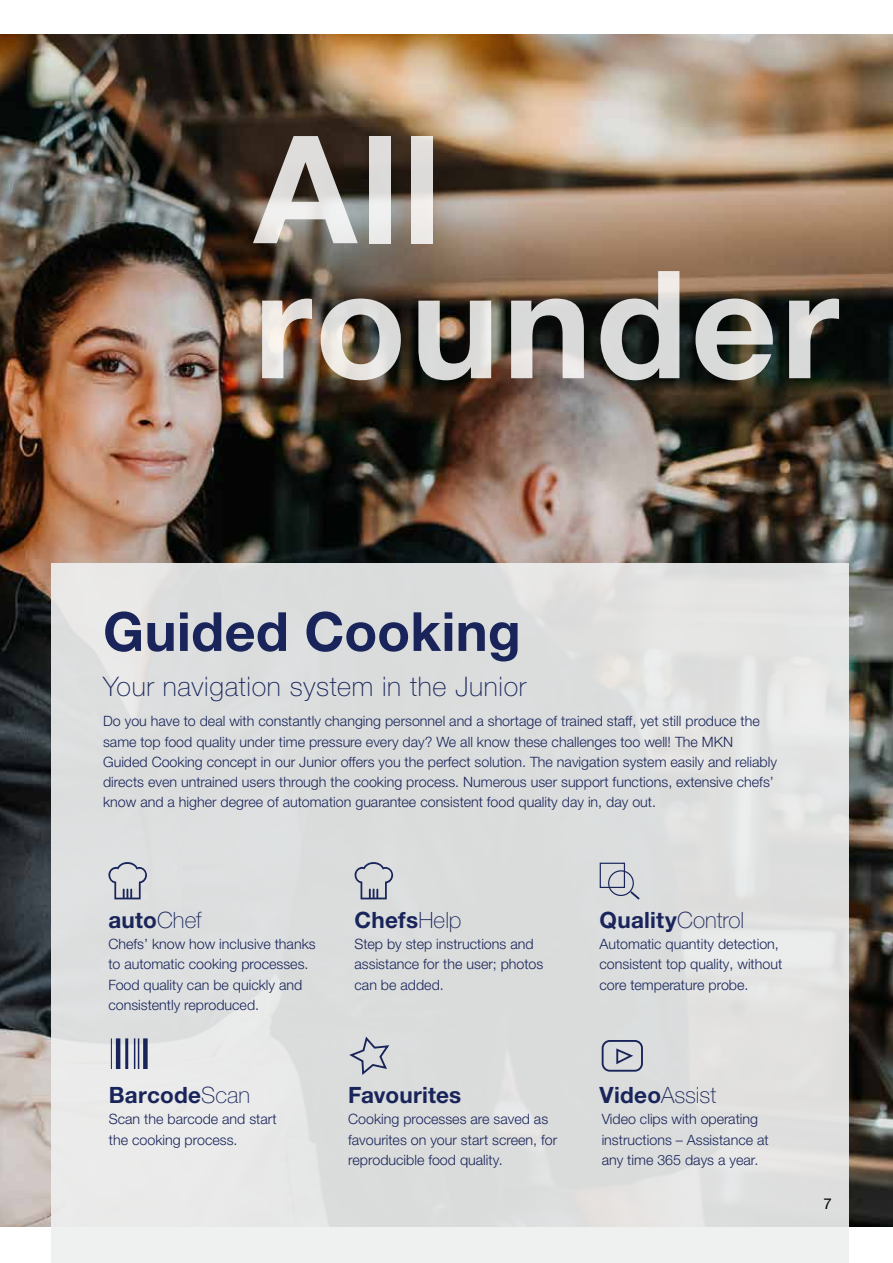
<style>
.page{position:relative;width:893px;height:1263px;background:#fff}
.page>*{position:absolute;margin:0;border:0;box-sizing:border-box;transform-origin:0 0}
.t1{font:700 150px/135px "Helvetica Neue LTW1 G";letter-spacing:.025em;color:#fff}
.t2{font:700 54px "Helvetica Neue LTW1 G";letter-spacing:.005em;color:#19255a}
.t3{font:100 27px "Helvetica Neue LTW1 G";letter-spacing:.025em;color:#19255a}
.t4{font:700 22.5px "Helvetica Neue LTW1 G";letter-spacing:.01em;color:#19255a}
.t5{font:100 22.5px "Helvetica Neue LTW1 G";color:#19255a}
.t6{font:15px "Helvetica Neue LTW1 G";color:#000}
.t7{font:300 14.25px/20.2px "Helvetica Neue LTW1 G";color:#19255a}
.s1{font-weight:100}
.s2{font-weight:700}
</style>
<div class="page">
<img style="left:0;top:34px;width:893px;height:1193px">
<div style="left:51px;top:563px;width:797px;height:700px;background:linear-gradient(to bottom,#dcdddd,#e3e4e4)"></div>
<svg style="left:348px;top:1036px;width:42px;height:40px;background:#bfc2ca"></svg>
<div style="left:602px;top:1040px;width:41px;height:32px;border:2px solid #19255a;border-radius:7px"></div>
<svg style="left:615px;top:1047px;width:20px;height:19px"></svg>
<div style="left:608px;top:870px;width:26px;height:26px;border:1px solid #19255a;border-radius:50%"></div>
<svg style="left:628px;top:889px;width:14px;height:12px"></svg>
<div style="left:600px;top:863px;width:25px;height:25px;border:1px solid #19255a"></div>
<svg style="left:355px;top:862px;width:38px;height:37px"></svg>
<svg style="left:108px;top:862px;width:39px;height:37px"></svg>
<hr style="left:111px;top:1038px;width:1px;height:31px;background:#19255a">
<hr style="left:116px;top:1038px;width:4px;height:31px;background:#19255a">
<hr style="left:125px;top:1038px;width:3px;height:31px;background:#19255a">
<hr style="left:134px;top:1038px;width:1px;height:31px;background:#19255a">
<hr style="left:138px;top:1038px;width:1px;height:31px;background:#19255a">
<div style="left:143px;top:1038px;width:5px;height:31px;background:#19255a"></div>
<h1 class="t1" style="left:254px;top:121px;width:587px">All rounder</h1>
<h2 class="t2" style="left:103px;top:598px;width:419px">Guided Cooking</h2>
<h3 class="t3" style="left:103px;top:670px;width:425px">Your navigation system in the Junior</h3>
<p class="t7" style="left:103px;top:711px;width:675px">Do you have to deal with constantly changing personnel and a shortage of trained staff, yet still produce the same top food quality under time pressure every day? We all know these challenges too well! The MKN Guided Cooking concept in our Junior offers you the perfect solution. The navigation system easily and reliably directs even untrained users through the cooking process. Numerous user support functions, extensive chefs’ know and a higher degree of automation guarantee consistent food quality day in, day out.</p>
<h3 class="t4" style="left:108px;top:906px;width:95px">auto<span class="s1">Chef</span></h3>
<h3 class="t4" style="left:355px;top:906px;width:108px">Chefs<span class="s1">Help</span></h3>
<h3 class="t4" style="left:600px;top:906px;width:146px">Quality<span class="s1">Control</span></h3>
<p class="t7" style="left:108px;top:934px;width:209px">Chefs’ know how inclusive thanks to automatic cooking processes.<br>Food quality can be quickly and consistently reproduced.</p>
<h3 class="t4" style="left:109px;top:1081px;width:143px">Barcode<span class="s1">Scan</span></h3>
<p class="t7" style="left:109px;top:1109px;width:169px">Scan the barcode and start the cooking process.</p>
<p class="t7" style="left:355px;top:934px;width:190px">Step by step instructions and assistance for the user; photos can be added.</p>
<p class="t7" style="left:600px;top:934px;width:184px">Automatic quantity detection, consistent top quality, without core temperature probe.</p>
<h3 class="t4" style="left:348px;top:1081px;width:115px">Favourites</h3>
<h3 class="t5" style="left:600px;top:1081px;width:118px"><span class="s2">Video</span>Assist</h3>
<p class="t7" style="left:348px;top:1109px;width:211px">Cooking processes are saved as favourites on your start screen, for reproducible food quality.</p>
<p class="t7" style="left:602px;top:1109px;width:169px">Video clips with operating instructions – Assistance at any time 365 days a year.</p>
<p class="t6" style="left:823px;top:1194px;width:10px">7</p>
</div>
